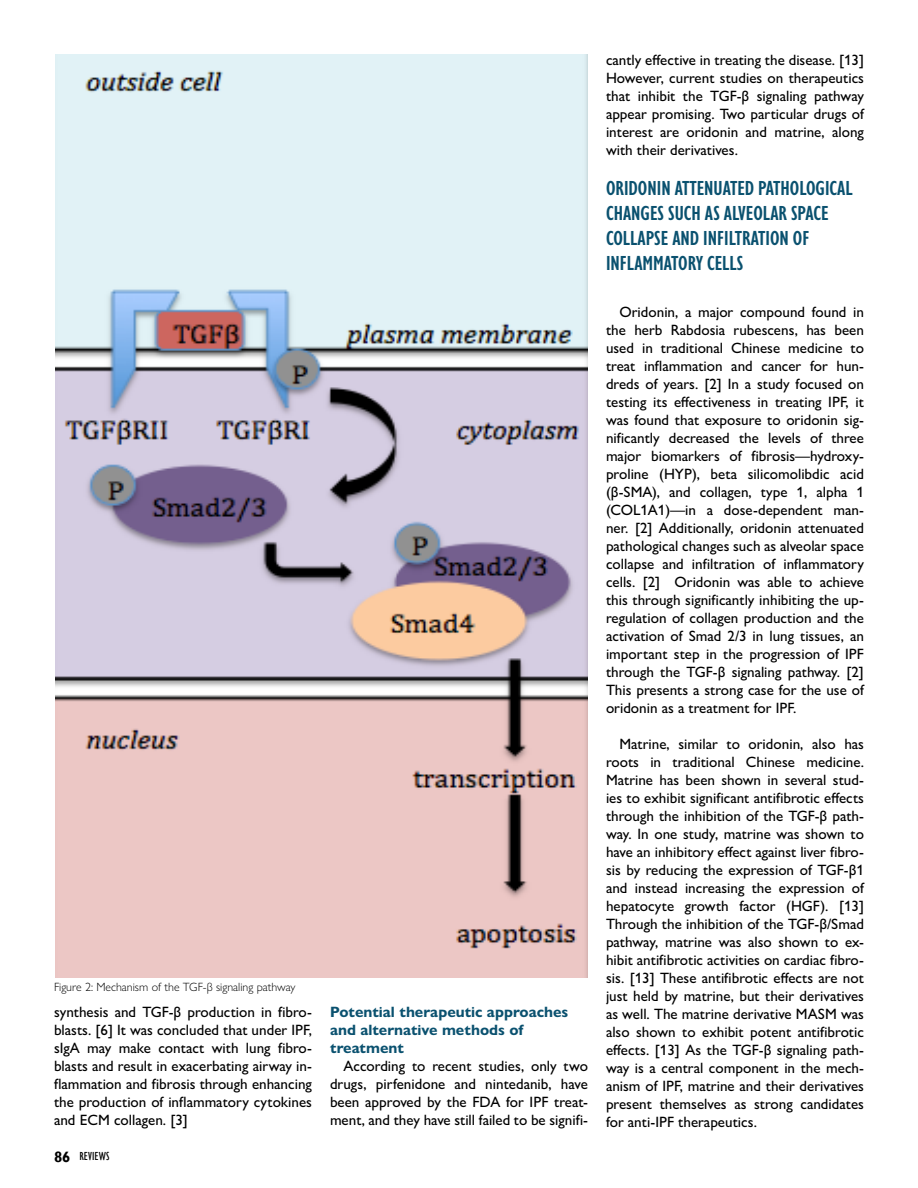
<style>
.page{position:relative;width:918px;height:1188px;background:#fff}
.page>*{position:absolute;margin:0;border:0;box-sizing:border-box;transform-origin:0 0}
.t1{font:600 condensed 21px/25.2px "Gill Sans Nova";color:#0a516f}
.t2{font:500 15px/18px "Gill Sans Nova";color:#000;text-align:justify}
.t3{font:700 15px/18px "Gill Sans Nova";color:#0a516f}
.t4{font:300 12px "Gill Sans Nova";color:#000}
.t5{font:condensed 12px "Gill Sans";color:#000}
.s1{font-weight:700;font-stretch:normal;font-size:15px}
</style>
<div class="page">
<img style="left:56px;top:54px;width:532px;height:923px">
<p class="t4" style="left:54px;top:979px;width:243px">Figure 2: Mechanism of the TGF-β signaling pathway</p>
<p class="t2" style="left:54px;top:1002px;width:260px">synthesis and TGF-β production in fibro&shy;blasts. [6] It was concluded that under IPF, sIgA may make contact with lung fibro&shy;blasts and result in exacerbating airway in&shy;flammation and fibrosis through enhancing the production of inflammatory cytokines and ECM collagen. [3]</p>
<p class="t3" style="left:330px;top:1003px;width:240px">Potential therapeutic approaches and alternative methods of treatment</p>
<p class="t2" style="left:330px;top:1057px;width:260px;text-indent:14px">According to recent studies, only two drugs, pirfenidone and nintedanib, have been approved by the FDA for IPF treat&shy;ment, and they have still failed to be signifi-</p>
<p class="t5" style="left:54px;top:1149px;width:57px"><span class="s1">86</span> REVIEWS</p>
<p class="t2" style="left:606px;top:51px;width:260px">cantly effective in treating the disease. [13] However, current studies on therapeutics that inhibit the TGF-β signaling pathway appear promising. Two particular drugs of interest are oridonin and matrine, along with their derivatives.</p>
<h1 class="t1" style="left:606px;top:175px;width:248px">ORIDONIN ATTENUATED PATHOLOGICAL<br>CHANGES SUCH AS ALVEOLAR SPACE<br>COLLAPSE AND INFILTRATION OF<br>INFLAMMATORY CELLS</h1>
<p class="t2" style="left:606px;top:303px;width:260px;text-indent:14px">Oridonin, a major compound found in the herb Rabdosia rubescens, has been used in traditional Chinese medicine to treat inflammation and cancer for hun&shy;dreds of years. [2] In a study focused on testing its effectiveness in treating IPF, it was found that exposure to oridonin sig&shy;nificantly decreased the levels of three major biomarkers of fibrosis—hydroxy&shy;proline (HYP), beta silicomolibdic acid (β-SMA), and collagen, type 1, alpha 1 (COL1A1)—in a dose-dependent man&shy;ner. [2] Additionally, oridonin attenuated pathological changes such as alveolar space collapse and infiltration of inflammatory cells. [2] Oridonin was able to achieve this through significantly inhibiting the up&shy;regulation of collagen production and the activation of Smad 2/3 in lung tissues, an important step in the progression of IPF through the TGF-β signaling pathway. [2] This presents a strong case for the use of oridonin as a treatment for IPF.</p>
<p class="t2" style="left:606px;top:735px;width:260px;text-indent:14px">Matrine, similar to oridonin, also has roots in traditional Chinese medicine.<br>Matrine has been shown in several stud&shy;ies to exhibit significant antifibrotic effects through the inhibition of the TGF-β path&shy;way. In one study, matrine was shown to have an inhibitory effect against liver fibro&shy;sis by reducing the expression of TGF-β1 and instead increasing the expression of hepatocyte growth factor (HGF). [13] Through the inhibition of the TGF-β/Smad pathway, matrine was also shown to ex&shy;hibit antifibrotic activities on cardiac fibro&shy;sis. [13] These antifibrotic effects are not just held by matrine, but their derivatives as well. The matrine derivative MASM was also shown to exhibit potent antifibrotic effects. [13] As the TGF-β signaling path&shy;way is a central component in the mech&shy;anism of IPF, matrine and their derivatives present themselves as strong candidates for anti-IPF therapeutics.</p>
</div>
